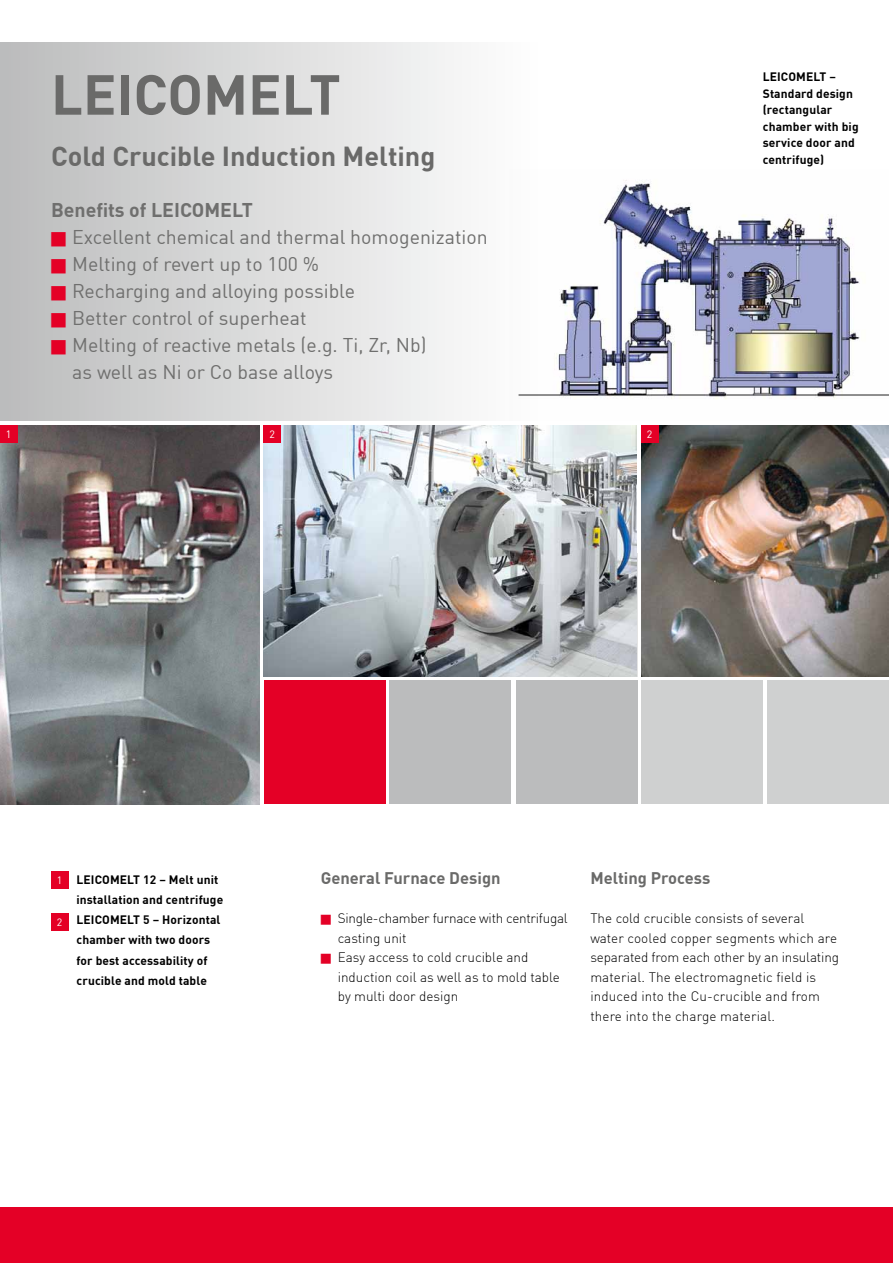
<style>
.page{position:relative;width:893px;height:1263px;background:#fff}
.page>*{position:absolute;margin:0;border:0;box-sizing:border-box;transform-origin:0 0}
.t1{font:700 55.5px "DIN Offc";color:#6a6a69}
.t2{font:700 27px "DIN Offc";color:#6a6a69}
.t3{font:19.5px/27px "DIN Offc";color:#6f6f6e}
.t4{font:700 19.5px "DIN Offc";color:#6f6f6e}
.t5{font:700 16.5px "DIN Offc";color:#6a6a69}
.t6{font:300 13.5px/19.5px "DIN Offc";color:#000}
.t7{font:700 12px/16.5px "DIN Offc";letter-spacing:.01em;color:#000}
.t8{font:10.5px "DIN Offc";color:#fff}
.s1{color:#e40026}
</style>
<div class="page">
<hr style="left:892px;top:680px;width:1px;height:124px;background:#e3e3e3">
<div style="left:0;top:43px;width:540px;height:378px;background:linear-gradient(to right,#bbbcbc,#fff)"></div>
<div style="left:0;top:1208px;width:893px;height:55px;background:#e40026"></div>
<hr style="left:892px;top:553px;width:1px;height:123px;background:#cfd0d0">
<img style="left:509px;top:170px;width:379px;height:251px">
<div style="left:516px;top:681px;width:121px;height:123px;background:#bbbcbd"></div>
<div style="left:264px;top:681px;width:122px;height:123px;background:#e40026"></div>
<div style="left:390px;top:681px;width:121px;height:123px;background:#bbbcbd"></div>
<div style="left:767px;top:680px;width:121px;height:124px;background:#cfd0d0"></div>
<div style="left:641px;top:680px;width:122px;height:124px;background:#cfd0d0"></div>
<img style="left:0;top:425px;width:260px;height:379px">
<div style="left:51px;top:872px;width:17px;height:17px;background:#e40026"></div>
<div style="left:51px;top:913px;width:17px;height:17px;background:#e40026"></div>
<div style="left:0;top:425px;width:17px;height:17px;background:#e40026"></div>
<img style="left:264px;top:425px;width:373px;height:251px">
<div style="left:264px;top:425px;width:17px;height:17px;background:#e40026"></div>
<img style="left:641px;top:425px;width:248px;height:251px">
<div style="left:641px;top:425px;width:17px;height:17px;background:#e40026"></div>
<h1 class="t1" style="left:51px;top:58px;width:65px">LEICOME</h1>
<h1 class="t1" style="left:282px;top:58px;width:61px">LT</h1>
<h2 class="t2" style="left:51px;top:138px;width:386px">Cold Crucible I nduction Melting</h2>
<h3 class="t4" style="left:51px;top:197px;width:135px">Benefits of LEICOM</h3>
<h3 class="t4" style="left:220px;top:197px;width:34px">ELT</h3>
<h3 class="t3" style="left:51px;top:223px;width:438px"><span class="s1">■</span> Excellent chemical and thermal homogenization</h3>
<h3 class="t3" style="left:51px;top:250px;width:270px"><span class="s1">■</span> Melting of revert up to 100 %</h3>
<h3 class="t3" style="left:51px;top:277px;width:306px"><span class="s1">■</span> Recharging and alloying possible</h3>
<h3 class="t3" style="left:51px;top:304px;width:257px"><span class="s1">■</span> Better control of superheat</h3>
<h3 class="t3" style="left:72px;top:331px;width:356px;text-indent:-21px"><span class="s1">■</span> Melting of reactive metals (e.g. Ti, Zr, Nb) as well as Ni or Co base alloys</h3>
<p class="t8" style="left:6px;top:427px;width:7px">1</p>
<p class="t8" style="left:270px;top:427px;width:7px">2</p>
<p class="t8" style="left:647px;top:427px;width:7px">2</p>
<p class="t7" style="left:763px;top:68px;width:97px">LeicomeLT –<br>Standard design (rectangular chamber with big service door and centrifuge)</p>
<p class="t8" style="left:57px;top:874px;width:7px">1</p>
<p class="t8" style="left:57px;top:915px;width:7px">2</p>
<p class="t7" style="left:77px;top:868px;width:148px;line-height:20.2px">Leicomelt 12 – Melt unit installation and centrifuge<br>Leicomelt 5 – Horizontal chamber with two doors for best accessability of crucible and mold table</p>
<p class="t5" style="left:321px;top:868px;width:181px">General Furnace Design</p>
<p class="t6" style="left:338px;top:909px;width:232px">Single-chamber furnace with centrifugal casting unit<br>Easy access to cold crucible and induction coil as well as to mold table by multi door design</p>
<p class="t5" style="left:590px;top:868px;width:122px">Melting Process</p>
<p class="t6" style="left:590px;top:909px;width:250px">The cold crucible consists of several water cooled copper segments which are separated from each other by an insulating material. The electromagnetic field is induced into the Cu-crucible and from there into the charge material.</p>
</div>
